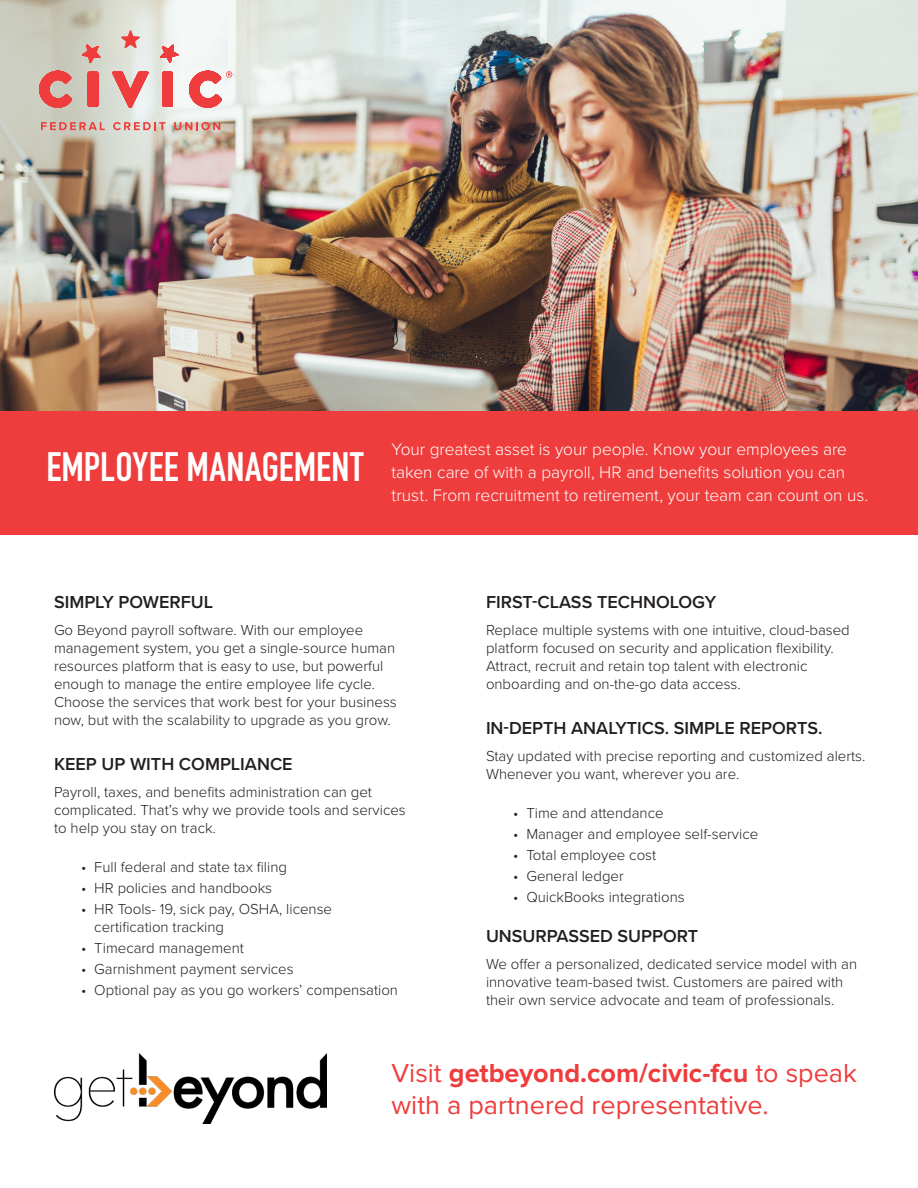
<style>
.page{position:relative;width:918px;height:1188px;background:#fff}
.page>*{position:absolute;margin:0;border:0;box-sizing:border-box;transform-origin:0 0}
.t1{font:700 40.5px "DIN Condensed";letter-spacing:.005em;color:#fff}
.t2{font:27px/32.4px "Proxima Nova";color:#ee3d3c}
.t3{font:600 18px "Proxima Nova";color:#231f20}
.t4{font:300 17.25px/23.2px "Proxima Nova";color:#fff}
.t5{font:300 15px/18px "Proxima Nova";color:#231f20}
.s1{font-weight:700}
</style>
<div class="page">
<div style="left:0;top:381px;width:918px;height:153px;background:#ee3d3c"></div>
<img style="left:0;top:0;width:918px;height:410px">
<img style="left:54px;top:1053px;width:272px;height:70px">
<svg style="left:41px;top:122px;width:64px;height:8px"></svg>
<svg style="left:113px;top:122px;width:53px;height:8px"></svg>
<svg style="left:174px;top:122px;width:46px;height:8px"></svg>
<svg style="left:39px;top:30px;width:193px;height:78px"></svg>
<p class="t1" style="left:46px;top:439px;width:319px">EMPLOYEE MANAGEMENT</p>
<p class="t4" style="left:392px;top:436px;width:478px">Your greatest asset is your people. Know your employees are taken care of with a payroll, HR and benefits solution you can trust. From recruitment to retirement, your team can count on us.</p>
<p class="t3" style="left:54px;top:589px;width:161px">SIMPLY POWERFUL</p>
<p class="t5" style="left:54px;top:620px;width:344px">Go Beyond payroll software. With our employee management system, you get a single-source human resources platform that is easy to use, but powerful enough to manage the entire employee life cycle.<br>Choose the services that work best for your business now, but with the scalability to upgrade as you grow.</p>
<p class="t3" style="left:54px;top:751px;width:240px">KEEP UP WITH COMPLIANCE</p>
<p class="t5" style="left:54px;top:782px;width:353px">Payroll, taxes, and benefits administration can get complicated. That’s why we provide tools and services to help you stay on track.</p>
<p class="t5" style="left:81px;top:857px;width:207px">• Full federal and state tax filing</p>
<p class="t5" style="left:81px;top:878px;width:192px">• HR policies and handbooks</p>
<p class="t5" style="left:94px;top:899px;width:239px;text-indent:-13px">• HR Tools- 19, sick pay, OSHA, license certification tracking</p>
<p class="t5" style="left:81px;top:938px;width:164px">• Timecard management</p>
<p class="t5" style="left:81px;top:959px;width:214px">• Garnishment payment services</p>
<p class="t5" style="left:81px;top:980px;width:318px">• Optional pay as you go workers’ compensation</p>
<p class="t3" style="left:486px;top:589px;width:232px">FIRST-CLASS TECHNOLOGY</p>
<p class="t5" style="left:486px;top:620px;width:365px">Replace multiple systems with one intuitive, cloud-based platform focused on security and application flexibility.<br>Attract, recruit and retain top talent with electronic onboarding and on-the-go data access.</p>
<p class="t3" style="left:486px;top:715px;width:338px">IN-DEPTH ANALYTICS. SIMPLE REPORTS.</p>
<p class="t5" style="left:486px;top:746px;width:381px">Stay updated with precise reporting and customized alerts.<br>Whenever you want, wherever you are.</p>
<p class="t5" style="left:513px;top:803px;width:152px">• Time and attendance</p>
<p class="t5" style="left:513px;top:824px;width:247px">• Manager and employee self-service</p>
<p class="t5" style="left:513px;top:845px;width:145px">• Total employee cost</p>
<p class="t5" style="left:513px;top:866px;width:112px">• General ledger</p>
<p class="t5" style="left:513px;top:887px;width:173px">• QuickBooks integrations</p>
<p class="t3" style="left:486px;top:922px;width:214px">UNSURPASSED SUPPORT</p>
<p class="t5" style="left:486px;top:954px;width:373px">We offer a personalized, dedicated service model with an innovative team-based twist. Customers are paired with their own service advocate and team of professionals.</p>
<p class="t2" style="left:392px;top:1056px;width:467px">Visit <span class="s1">getbeyond.com/civic-fcu</span> to speak with a partnered representative.</p>
</div>
